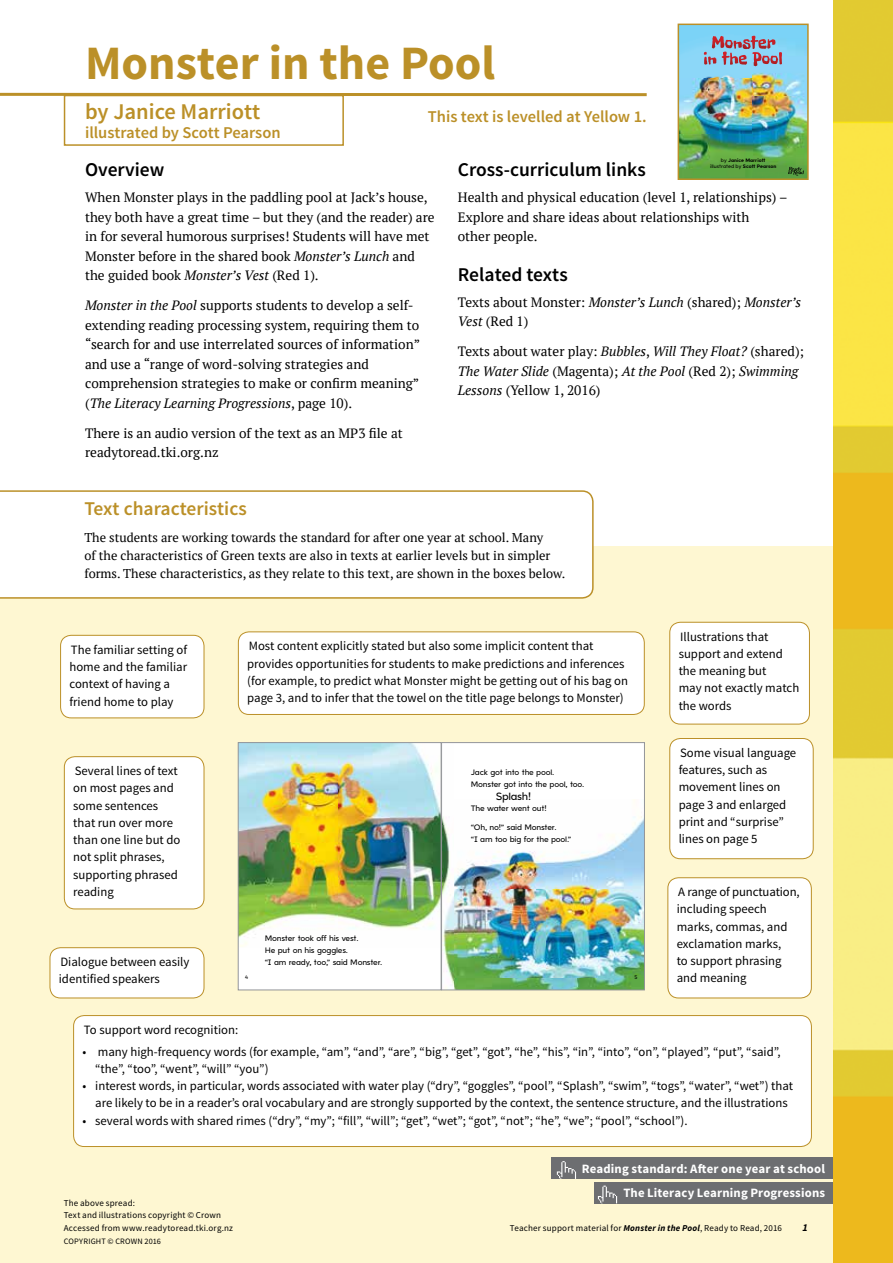
<style>
.page{position:relative;width:893px;height:1263px;background:#fff}
.page>*{position:absolute;margin:0;border:0;box-sizing:border-box;transform-origin:0 0}
.t1{font:700 48px "Source Sans Pro";color:#bb9028}
.t2{font:600 22.5px "Source Sans Pro";color:#bb9028}
.t3{font:600 19.5px "Source Sans Pro";color:#000}
.t4{font:600 19.5px "Source Sans Pro";color:#bb9028}
.t5{font:600 16.5px "Source Sans Pro";color:#bb9028}
.t6{font:13.5px/19.5px "PT Serif";color:#000}
.t7{font:12.75px/17.2px "Source Sans Pro";color:#000}
.t8{font:12.75px/18px "PT Serif";color:#000}
.t9{font:700 12.75px/24.5px "Source Sans Pro";letter-spacing:.01em;color:#fff;text-align:right}
.t10{font:10.5px "Aronui";letter-spacing:-.025em;color:#000}
.t11{font:italic 700 10.5px "Source Sans Pro";color:#000}
.t12{font:9px/12px "Source Sans Pro";letter-spacing:.02em;color:#000}
.t13{font:8.25px "Source Sans Pro";letter-spacing:.02em;color:#000}
.t14{font:7.8px/12.3px "Aronui";letter-spacing:-.025em;color:#000}
.t15{font:5.25px "Aronui";color:#000}
.t16{font:700 4.95px/6.6px "Aronui";color:#000;text-align:center}
.s1{font-style:italic}
.s2{font-weight:400}
.s3{font-weight:700;font-style:italic}
</style>
<div class="page">
<div style="left:0;top:546px;width:833px;height:717px;background:#fef7d2"></div>
<svg style="left:0;top:490px;width:594px;height:109px"></svg>
<div style="left:74px;top:1015px;width:737px;height:131px;background:#fff;border-radius:11px"></div>
<div style="left:73px;top:1015px;width:739px;height:132px;border:1px solid #bb9028;border-radius:11px"></div>
<div style="left:238px;top:632px;width:406px;height:82px;background:#fff;border-radius:11px"></div>
<div style="left:238px;top:631px;width:407px;height:84px;border:1px solid #bb9028;border-radius:11px"></div>
<div style="left:670px;top:738px;width:143px;height:121px;background:#fff;border-radius:11px"></div>
<div style="left:669px;top:738px;width:145px;height:121px;border:1px solid #bb9028;border-radius:11px"></div>
<div style="left:50px;top:948px;width:154px;height:50px;background:#fff;border-radius:11px"></div>
<div style="left:50px;top:947px;width:154px;height:51px;border:1px solid #bb9028;border-radius:11px"></div>
<div style="left:670px;top:622px;width:139px;height:102px;background:#fff;border-radius:11px"></div>
<div style="left:669px;top:622px;width:141px;height:102px;border:1px solid #bb9028;border-radius:11px"></div>
<div style="left:64px;top:95px;width:280px;height:51px;border:2px solid #bb9028"></div>
<hr style="left:0;top:93px;width:647px;height:3px;background:#bb9028">
<div style="left:668px;top:878px;width:143px;height:120px;background:#fff;border-radius:11px"></div>
<div style="left:667px;top:877px;width:145px;height:121px;border:1px solid #bb9028;border-radius:11px"></div>
<div style="left:64px;top:757px;width:140px;height:152px;background:#fff;border-radius:11px"></div>
<div style="left:64px;top:756px;width:140px;height:153px;border:1px solid #bb9028;border-radius:11px"></div>
<div style="left:551px;top:1158px;width:283px;height:21px;background:#6d6e71"></div>
<svg style="left:557px;top:1161px;width:19px;height:18px"></svg>
<div style="left:594px;top:1182px;width:240px;height:21px;background:#6d6e71"></div>
<svg style="left:598px;top:1185px;width:19px;height:18px"></svg>
<img style="left:681px;top:27px;width:125px;height:150px">
<svg style="left:788px;top:167px;width:16px;height:9px"></svg>
<svg style="left:704px;top:36px;width:54px;height:29px;background:#9998b1"></svg>
<div style="left:678px;top:24px;width:131px;height:156px;border:2px solid #bb9028"></div>
<img style="left:240px;top:744px;width:199px;height:244px">
<div style="left:238px;top:742px;width:203px;height:248px;border:1px solid #939598"></div>
<div style="left:442px;top:743px;width:202px;height:247px;background:#fff"></div>
<img style="left:454px;top:799px;width:189px;height:189px">
<div style="left:441px;top:742px;width:204px;height:248px;border:1px solid #939598"></div>
<div style="left:61px;top:635px;width:143px;height:83px;background:#fff;border-radius:11px"></div>
<div style="left:60px;top:635px;width:144px;height:83px;border:1px solid #bb9028;border-radius:11px"></div>
<img style="left:833px;top:0;width:60px;height:1263px">
<h1 class="t1" style="left:85px;top:32px;width:412px">Monster in the Pool</h1>
<h2 class="t2" style="left:85px;top:97px;width:177px">by Janice Marriott</h2>
<p class="t5" style="left:428px;top:106px;width:220px">This text is levelled at Yellow 1.</p>
<p class="t5" style="left:85px;top:122px;width:197px">illustrated by Scott Pearson</p>
<h3 class="t3" style="left:85px;top:157px;width:81px">Overview</h3>
<p class="t6" style="left:85px;top:187px;width:351px">When Monster plays in the paddling pool at Jack’s house, they both have a great time – but they (and the reader) are in for several humorous surprises! Students will have met Monster before in the shared book <span class="s1">Monster’s Lunch</span> and the guided book <span class="s1">Monster’s Vest</span> (Red 1).</p>
<p class="t6" style="left:85px;top:296px;width:337px"><span class="s1">Monster in the Pool</span> supports students to develop a self&shy;extending reading processing system, requiring them to “search for and use interrelated sources of information” and use a “range of word-solving strategies and comprehension strategies to make or confirm meaning” (<span class="s1">The Literacy Learning Progressions</span>, page 10).</p>
<p class="t6" style="left:85px;top:423px;width:319px">There is an audio version of the text as an MP3 file at readytoread.tki.org.nz</p>
<p class="t16" style="left:710px;top:157px;width:68px"><span class="s2">by</span> Janice Marriott <span class="s2">illustrated by</span> Scott Pearson</p>
<h3 class="t3" style="left:458px;top:157px;width:190px">Cross-curriculum links</h3>
<p class="t6" style="left:458px;top:187px;width:331px">Health and physical education (level 1, relationships) –<br>Explore and share ideas about relationships with<br>other people.</p>
<h3 class="t3" style="left:458px;top:262px;width:111px">Related texts</h3>
<p class="t6" style="left:458px;top:292px;width:345px">Texts about Monster: <span class="s1">Monster’s Lunch</span> (shared); <span class="s1">Monster’s<br>Vest</span> (Red 1)</p>
<p class="t6" style="left:458px;top:341px;width:348px">Texts about water play: <span class="s1">Bubbles</span>, <span class="s1">Will They Float?</span> (shared);<br><span class="s1">The Water Slide</span> (Magenta); <span class="s1">At the Pool</span> (Red 2); <span class="s1">Swimming<br>Lessons</span> (Yellow 1, 2016)</p>
<h3 class="t4" style="left:84px;top:496px;width:164px">Text characteristics</h3>
<p class="t8" style="left:84px;top:528px;width:483px">The students are working towards the standard for after one year at school. Many<br>of the characteristics of Green texts are also in texts at earlier levels but in simpler forms. These characteristics, as they relate to this text, are shown in the boxes below.</p>
<p class="t7" style="left:69px;top:641px;width:119px">The familiar setting of home and the familiar context of having a friend home to play</p>
<p class="t7" style="left:73px;top:762px;width:109px">Several lines of text on most pages and some sentences that run over more than one line but do not split phrases, supporting phrased reading</p>
<p class="t7" style="left:59px;top:953px;width:132px">Dialogue between easily identified speakers</p>
<p class="t7" style="left:247px;top:638px;width:382px">Most content explicitly stated but also some implicit content that provides opportunities for students to make predictions and inferences (for example, to predict what Monster might be getting out of his bag on page 3, and to infer that the towel on the title page belongs to Monster)</p>
<p class="t15" style="left:245px;top:974px;width:4px">4</p>
<p class="t14" style="left:265px;top:932px;width:119px">Monster took off his vest.<br>He put on his goggles.<br>“I am ready, too,” said Monster.</p>
<p class="t14" style="left:471px;top:766px;width:115px">Jack got into the pool.<br>Monster got into the pool, too.</p>
<p class="t10" style="left:496px;top:790px;width:37px">Splash!</p>
<p class="t14" style="left:471px;top:803px;width:77px">The water went out!</p>
<p class="t14" style="left:471px;top:821px;width:102px">“Oh, no!” said Monster.<br>“I am too big for the pool.”</p>
<p class="t15" style="left:634px;top:974px;width:4px">5</p>
<p class="t7" style="left:679px;top:628px;width:122px">Illustrations that support and extend the meaning but<br>may not exactly match the words</p>
<p class="t7" style="left:679px;top:744px;width:119px">Some visual language features, such as movement lines on page 3 and enlarged print and “surprise” lines on page 5</p>
<p class="t7" style="left:677px;top:883px;width:125px">A range of punctuation, including speech marks, commas, and exclamation marks,<br>to support phrasing and meaning</p>
<p class="t7" style="left:84px;top:1021px;width:156px">To support word recognition:</p>
<p class="t7" style="left:95px;top:1043px;width:687px;text-indent:-13px">• many high-frequency words (for example, “am”, “and”, “are”, “big”, “get”, “got”, “he”, “his”, “in”, “into”, “on”, “played”, “put”, “said”, “the”, “too”, “went”, “will” “you”)</p>
<p class="t7" style="left:82px;top:1077px;width:712px;text-align:center">• interest words, in particular, words associated with water play (“dry”, “goggles”, “pool”, “Splash”, “swim”, “togs”, “water”, “wet”) that are likely to be in a reader’s oral vocabulary and are strongly supported by the context, the sentence structure, and the illustrations</p>
<p class="t7" style="left:82px;top:1112px;width:607px">• several words with shared rimes (“dry”, “my”; “fill”, “will”; “get”, “wet”; “got”, “not”; “he”, “we”; “pool”, “school”).</p>
<p class="t12" style="left:64px;top:1197px;width:159px">The above spread:<br>Text and illustrations copyright © Crown</p>
<p class="t9" style="left:582px;top:1156px;width:245px">Reading standard: After one year at school<br>The Literacy Learning Progressions</p>
<p class="t12" style="left:64px;top:1222px;width:171px">Accessed from www.readytoread.tki.org.nz</p>
<p class="t11" style="left:803px;top:1221px;width:7px">1</p>
<p class="t13" style="left:64px;top:1236px;width:99px">COPYRIGHT © CROWN 2016</p>
<p class="t12" style="left:510px;top:1222px;width:273px">Teacher support material for <span class="s3">Monster in the Pool</span>, Ready to Read, 2016</p>
</div>
